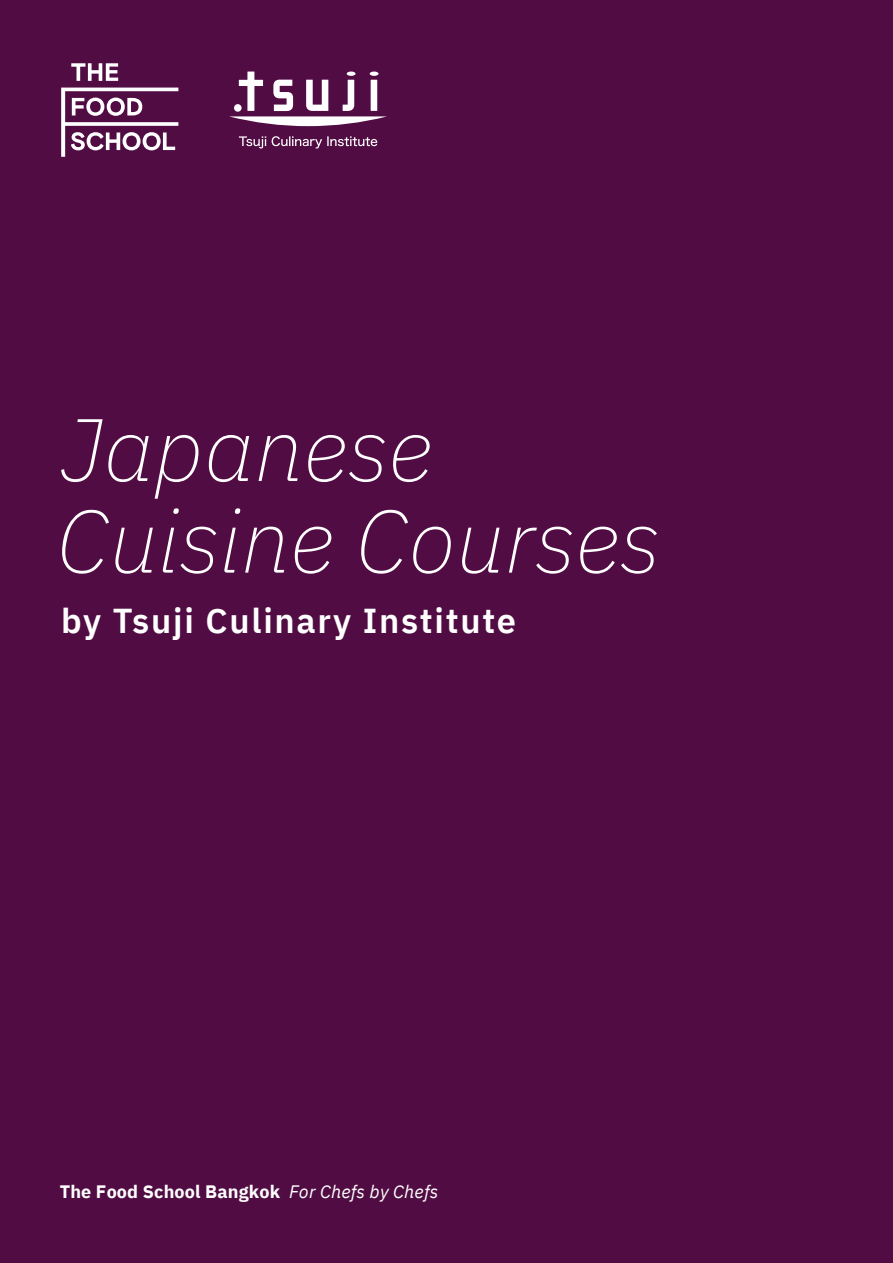
<style>
.page{position:relative;width:893px;height:1263px;background:#510c43}
.page>*{position:absolute;margin:0;border:0;box-sizing:border-box;transform-origin:0 0}
.t1{font:italic 200 88.5px "IBM Plex Sans";color:#fff}
.t2{font:600 34.5px "IBM Plex Sans";letter-spacing:.05em;color:#fff}
.t3{font:700 18px "IBM Plex Sans";letter-spacing:.01em;color:#fff}
.s1{font-weight:400;font-style:italic}
</style>
<div class="page">
<svg style="left:71px;top:63px;width:47px;height:18px"></svg>
<svg style="left:61px;top:88px;width:117px;height:69px"></svg>
<svg style="left:239px;top:136px;width:27px;height:12px"></svg>
<svg style="left:272px;top:136px;width:105px;height:12px"></svg>
<svg style="left:229px;top:72px;width:158px;height:54px"></svg>
<h1 class="t1" style="left:62px;top:384px;width:372px">Japanese</h1>
<h1 class="t1" style="left:56px;top:476px;width:605px">Cuisine Courses</h1>
<h2 class="t2" style="left:61px;top:594px;width:456px">by Tsuji Culinary Institute</h2>
<p class="t3" style="left:60px;top:1177px;width:380px">The Food School Bangkok <span class="s1">For Chefs by Chefs</span></p>
</div>
